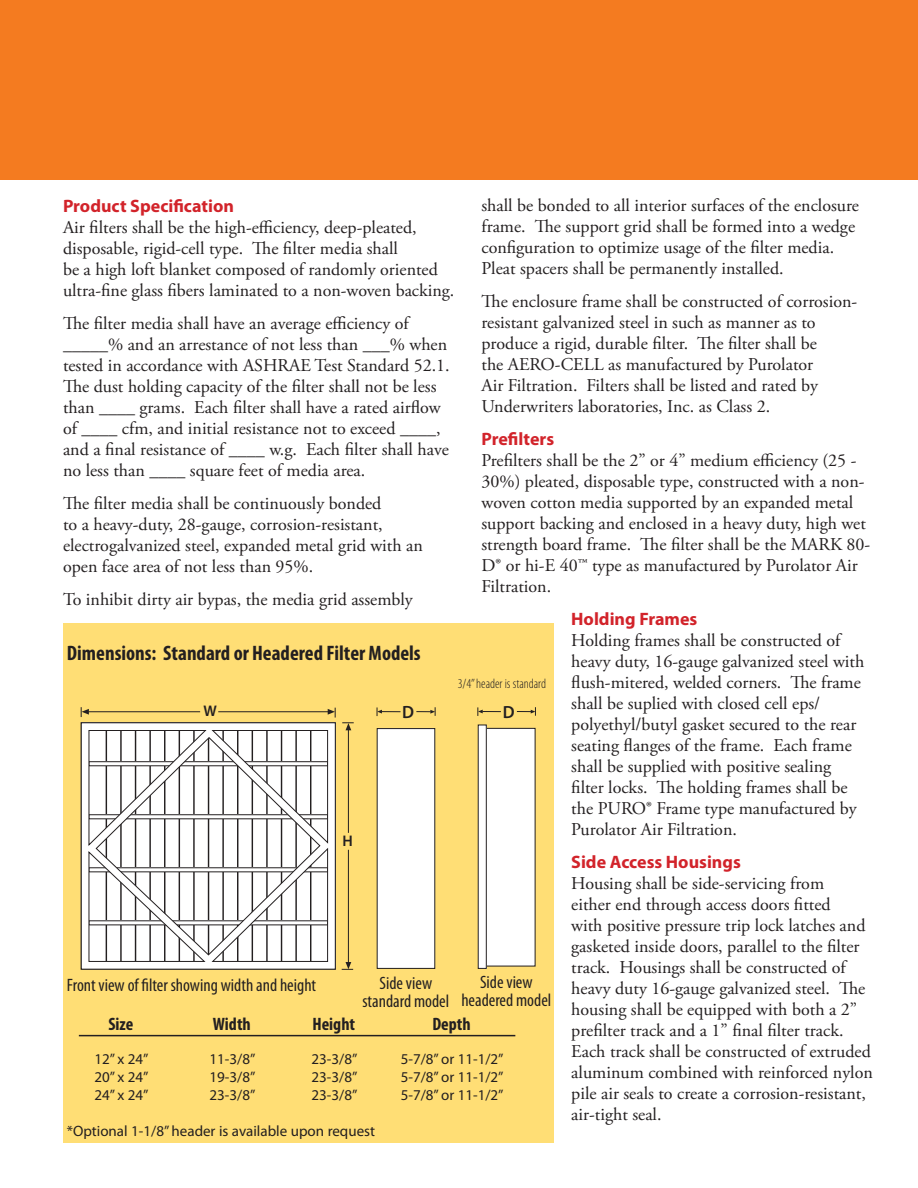
<style>
.page{position:relative;width:918px;height:1188px;background:#fff}
.page>*{position:absolute;margin:0;border:0;box-sizing:border-box;transform-origin:0 0}
.t1{font:700 condensed 21px "Myriad Pro";color:#231f20}
.t2{font:18px/21px "Adobe Garamond Pro";color:#231f20}
.t3{font:condensed 18px/18px "Myriad Pro";color:#231f20;text-align:center}
.t4{font:700 18px "Myriad Pro";color:#d2232a}
.t5{font:700 condensed 18px "Myriad Pro";color:#231f20}
.t6{font:600 17.85px "Myriad Pro";color:#231f20}
.t7{font:600 17.7px "Myriad Pro";color:#231f20}
.t8{font:600 15.45px "Myriad Pro";color:#231f20}
.t9{font:15px "Myriad Pro";color:#231f20}
.t10{font:300 condensed 13.5px "Myriad Pro";color:#231f20}
</style>
<div class="page">
<div style="left:0;top:0;width:918px;height:180px;background:#f47b20"></div>
<div style="left:63px;top:623px;width:490px;height:520px;background:#ffde75"></div>
<hr style="left:218px;top:712px;width:110px;height:1px;background:#231f20">
<svg style="left:328px;top:708px;width:8px;height:10px"></svg>
<svg style="left:81px;top:707px;width:8px;height:10px"></svg>
<hr style="left:348px;top:730px;width:1px;height:103px;background:#231f20">
<svg style="left:342px;top:962px;width:11px;height:8px"></svg>
<svg style="left:342px;top:723px;width:12px;height:7px"></svg>
<hr style="left:88px;top:712px;width:112px;height:1px;background:#231f20">
<hr style="left:348px;top:850px;width:1px;height:113px;background:#231f20">
<svg style="left:81px;top:722px;width:255px;height:248px;background:#e6e5e5"></svg>
<svg style="left:377px;top:707px;width:23px;height:9px"></svg>
<div style="left:377px;top:729px;width:58px;height:239px;background:#fff"></div>
<svg style="left:416px;top:707px;width:20px;height:9px"></svg>
<svg style="left:478px;top:707px;width:23px;height:9px"></svg>
<div style="left:485px;top:728px;width:50px;height:238px;background:#fff"></div>
<div style="left:478px;top:725px;width:8px;height:243px;background:#fff"></div>
<div style="left:478px;top:725px;width:9px;height:244px;border:1px solid #231f20"></div>
<svg style="left:517px;top:707px;width:19px;height:9px"></svg>
<hr style="left:79px;top:1035px;width:436px;height:1px;background:#231f20">
<p class="t2" style="left:482px;top:195px;width:379px">shall be bonded to all interior surfaces of the enclosure frame. The support grid shall be formed into a wedge configuration to optimize usage of the filter media.<br>Pleat spacers shall be permanently installed.</p>
<p class="t2" style="left:482px;top:291px;width:377px">The enclosure frame shall be constructed of corrosion&shy;resistant galvanized steel in such as manner as to produce a rigid, durable filter. The filter shall be<br>the AERO-CELL as manufactured by Purolator<br>Air Filtration. Filters shall be listed and rated by Underwriters laboratories, Inc. as Class 2.</p>
<p class="t4" style="left:482px;top:427px;width:74px">Prefilters</p>
<p class="t2" style="left:482px;top:450px;width:390px">Prefilters shall be the 2” or 4” medium efficiency (25 - 30%) pleated, disposable type, constructed with a non&shy;woven cotton media supported by an expanded metal support backing and enclosed in a heavy duty, high wet strength board frame. The filter shall be the MARK 80- D® or hi-E 40™ type as manufactured by Purolator Air Filtration.</p>
<p class="t4" style="left:571px;top:607px;width:128px">Holding Frames</p>
<p class="t2" style="left:571px;top:630px;width:295px">Holding frames shall be constructed of heavy duty, 16-gauge galvanized steel with flush-mitered, welded corners. The frame shall be suplied with closed cell eps/ polyethyl/butyl gasket secured to the rear seating flanges of the frame. Each frame shall be supplied with positive sealing filter locks. The holding frames shall be the PURO® Frame type manufactured by Purolator Air Filtration.</p>
<p class="t4" style="left:571px;top:850px;width:171px">Side Access Housings</p>
<p class="t2" style="left:571px;top:873px;width:303px">Housing shall be side-servicing from<br>either end through access doors fitted<br>with positive pressure trip lock latches and gasketed inside doors, parallel to the filter track. Housings shall be constructed of heavy duty 16-gauge galvanized steel. The housing shall be equipped with both a 2” prefilter track and a 1” final filter track.<br>Each track shall be constructed of extruded aluminum combined with reinforced nylon pile air seals to create a corrosion-resistant, air-tight seal.</p>
<p class="t4" style="left:63px;top:194px;width:172px">Product Specification</p>
<p class="t2" style="left:63px;top:217px;width:393px">Air filters shall be the high-efficiency, deep-pleated, disposable, rigid-cell type. The filter media shall<br>be a high loft blanket composed of randomly oriented ultra-fine glass fibers laminated to a non-woven backing.</p>
<p class="t2" style="left:63px;top:313px;width:388px">The filter media shall have an average efficiency of _____% and an arrestance of not less than ___% when tested in accordance with ASHRAE Test Standard 52.1.<br>The dust holding capacity of the filter shall not be less than ____ grams. Each filter shall have a rated airflow of ____ cfm, and initial resistance not to exceed ____, and a final resistance of ____ w.g. Each filter shall have no less than ____ square feet of media area.</p>
<p class="t2" style="left:63px;top:493px;width:361px">The filter media shall be continuously bonded<br>to a heavy-duty, 28-gauge, corrosion-resistant, electrogalvanized steel, expanded metal grid with an open face area of not less than 95%.</p>
<p class="t2" style="left:63px;top:589px;width:351px">To inhibit dirty air bypas, the media grid assembly</p>
<p class="t1" style="left:67px;top:640px;width:355px">Dimensions: Standard or Headered Filter Models</p>
<p class="t10" style="left:458px;top:676px;width:90px">3/4” header is standard</p>
<p class="t8" style="left:203px;top:701px;width:15px">W</p>
<p class="t6" style="left:402px;top:701px;width:14px">D</p>
<p class="t7" style="left:503px;top:701px;width:13px">D</p>
<p class="t8" style="left:343px;top:831px;width:12px">H</p>
<p class="t3" style="left:67px;top:976px;width:251px">Front view of filter showing width and height</p>
<p class="t3" style="left:362px;top:974px;width:88px">Side view standard model</p>
<p class="t3" style="left:461px;top:973px;width:91px">Side view headered model</p>
<p class="t5" style="left:108px;top:1012px;width:26px">Size</p>
<p class="t5" style="left:213px;top:1012px;width:39px">Width</p>
<p class="t5" style="left:313px;top:1012px;width:44px">Height</p>
<p class="t5" style="left:432px;top:1012px;width:40px">Depth</p>
<p class="t9" style="left:94px;top:1050px;width:56px">12” x 24”</p>
<p class="t9" style="left:210px;top:1050px;width:47px">11-3/8”</p>
<p class="t9" style="left:312px;top:1050px;width:47px">23-3/8”</p>
<p class="t9" style="left:401px;top:1050px;width:104px">5-7/8” or 11-1/2”</p>
<p class="t9" style="left:94px;top:1068px;width:56px">20” x 24”</p>
<p class="t9" style="left:210px;top:1068px;width:47px">19-3/8”</p>
<p class="t9" style="left:312px;top:1068px;width:47px">23-3/8”</p>
<p class="t9" style="left:401px;top:1068px;width:104px">5-7/8” or 11-1/2”</p>
<p class="t9" style="left:94px;top:1086px;width:56px">24” x 24”</p>
<p class="t9" style="left:210px;top:1086px;width:47px">23-3/8”</p>
<p class="t9" style="left:312px;top:1086px;width:47px">23-3/8”</p>
<p class="t9" style="left:401px;top:1086px;width:104px">5-7/8” or 11-1/2”</p>
<p class="t9" style="left:67px;top:1122px;width:310px">*Optional 1-1/8” header is available upon request</p>
</div>
